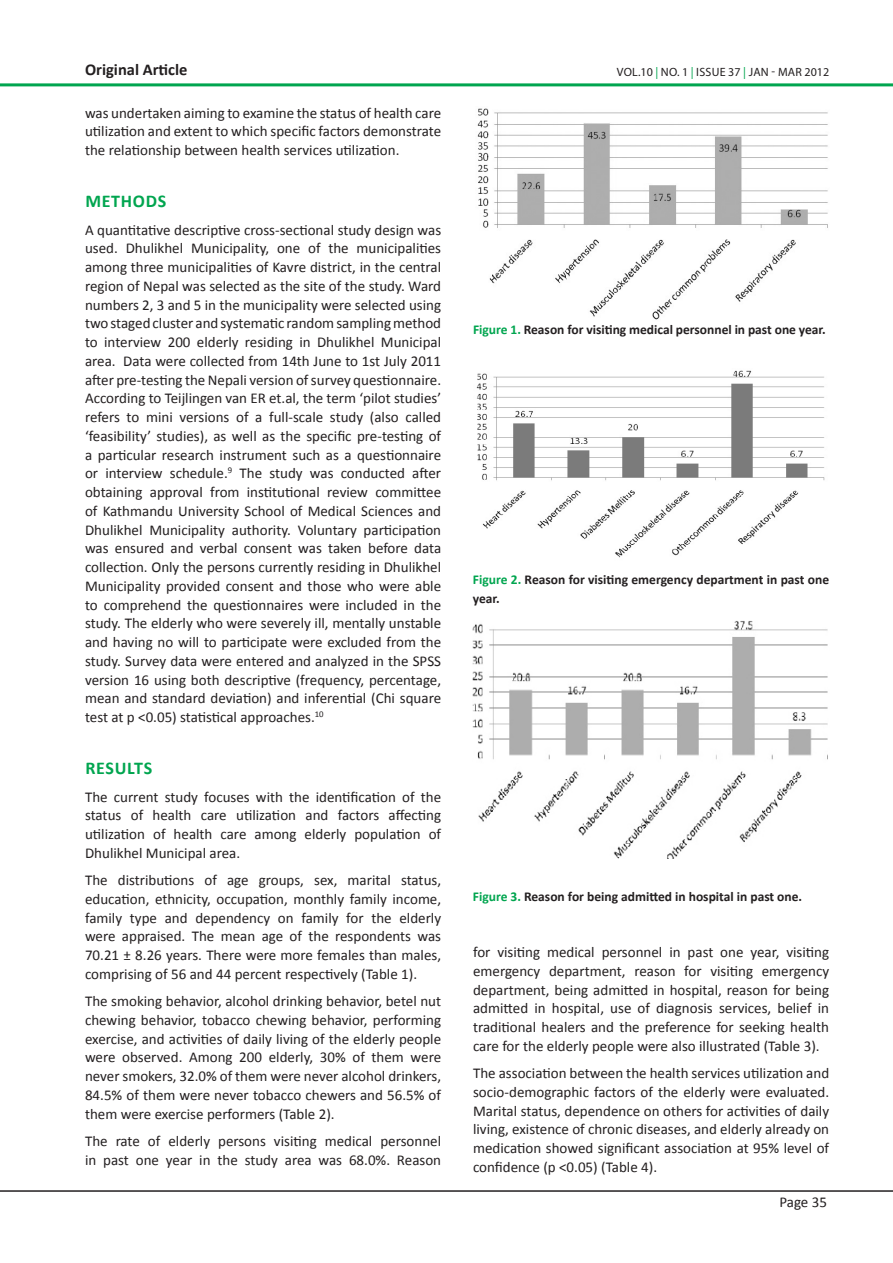
<style>
.page{position:relative;width:893px;height:1263px;background:#fff}
.page>*{position:absolute;margin:0;border:0;box-sizing:border-box;transform-origin:0 0}
.Heading_2_-_Sub_head{font:700 18px "Calibri";letter-spacing:.04em;color:#00a54f}
.Abstract_Words{font:700 16.5px "Calibri";color:#231f20}
.Normal_Text{font:15px/18.8px "Calibri";color:#231f20;text-align:justify}
.Table_Figure_Legend{font:15px/18.8px "Calibri";color:#231f20;text-align:justify}
.Table_Figure_Legend-2{font:700 13.5px/18.8px "Calibri";color:#231f20}
.t1{font:12px "Myriad Pro";letter-spacing:.02em;color:#231f20}
.s1{color:#00a54f}
</style>
<div class="page">
<hr style="left:0;top:1190px;width:893px;height:2px;background:#231f20">
<hr style="left:0;top:83px;width:893px;height:3px;background:#00a54f">
<img style="left:477px;top:108px;width:351px;height:212px">
<img style="left:476px;top:370px;width:349px;height:188px">
<img style="left:473px;top:621px;width:355px;height:237px">
<p class="Abstract_Words" style="left:85px;top:58px;width:104px">Original Article</p>
<p class="Normal_Text" style="left:85px;top:103px;width:358px">was undertaken aiming to examine the status of health care utilization and extent to which specific factors demonstrate the relationship between health services utilization.</p>
<p class="Heading_2_-_Sub_head" style="left:85px;top:190px;width:83px">METHODS</p>
<p class="Normal_Text" style="left:85px;top:220px;width:358px">A quantitative descriptive cross-sectional study design was used. Dhulikhel Municipality, one of the municipalities among three municipalities of Kavre district, in the central region of Nepal was selected as the site of the study. Ward numbers 2, 3 and 5 in the municipality were selected using two staged cluster and systematic random sampling method to interview 200 elderly residing in Dhulikhel Municipal area. Data were collected from 14th June to 1st July 2011 after pre-testing the Nepali version of survey questionnaire.<br>According to Teijlingen van ER et.al, the term ‘pilot studies’ refers to mini versions of a full-scale study (also called ‘feasibility’ studies), as well as the specific pre-testing of a particular research instrument such as a questionnaire or interview schedule.<sup>9</sup> The study was conducted after obtaining approval from institutional review committee of Kathmandu University School of Medical Sciences and Dhulikhel Municipality authority. Voluntary participation was ensured and verbal consent was taken before data collection. Only the persons currently residing in Dhulikhel Municipality provided consent and those who were able to comprehend the questionnaires were included in the study. The elderly who were severely ill, mentally unstable and having no will to participate were excluded from the study. Survey data were entered and analyzed in the SPSS version 16 using both descriptive (frequency, percentage, mean and standard deviation) and inferential (Chi square test at p &lt;0.05) statistical approaches.<sup>10</sup></p>
<p class="Heading_2_-_Sub_head" style="left:85px;top:757px;width:68px">RESULTS</p>
<p class="Normal_Text" style="left:85px;top:787px;width:358px">The current study focuses with the identification of the status of health care utilization and factors affecting utilization of health care among elderly population of Dhulikhel Municipal area.</p>
<p class="Table_Figure_Legend" style="left:85px;top:871px;width:358px">The distributions of age groups, sex, marital status, education, ethnicity, occupation, monthly family income, family type and dependency on family for the elderly were appraised. The mean age of the respondents was 70.21 ± 8.26 years. There were more females than males, comprising of 56 and 44 percent respectively (Table 1).</p>
<p class="Normal_Text" style="left:85px;top:992px;width:358px">The smoking behavior, alcohol drinking behavior, betel nut chewing behavior, tobacco chewing behavior, performing exercise, and activities of daily living of the elderly people were observed. Among 200 elderly, 30% of them were never smokers, 32.0% of them were never alcohol drinkers, 84.5% of them were never tobacco chewers and 56.5% of them were exercise performers (Table 2).</p>
<p class="Normal_Text" style="left:85px;top:1132px;width:358px">The rate of elderly persons visiting medical personnel in past one year in the study area was 68.0%. Reason</p>
<p class="t1" style="left:617px;top:65px;width:214px">VOL.10 <span class="s1">|</span> NO. 1 <span class="s1">|</span> ISSUE 37 <span class="s1">|</span> JAN - MAR 2012</p>
<p class="Table_Figure_Legend-2" style="left:473px;top:320px;width:354px"><span class="s1">Figure 1.</span> Reason for visiting medical personnel in past one year.</p>
<p class="Table_Figure_Legend-2" style="left:473px;top:571px;width:358px"><span class="s1">Figure 2.</span> Reason for visiting emergency department in past one year.</p>
<p class="Table_Figure_Legend-2" style="left:473px;top:887px;width:331px"><span class="s1">Figure 3.</span> Reason for being admitted in hospital in past one.</p>
<p class="Normal_Text" style="left:473px;top:943px;width:358px">for visiting medical personnel in past one year, visiting emergency department, reason for visiting emergency department, being admitted in hospital, reason for being admitted in hospital, use of diagnosis services, belief in traditional healers and the preference for seeking health care for the elderly people were also illustrated (Table 3).</p>
<p class="Normal_Text" style="left:473px;top:1064px;width:358px">The association between the health services utilization and socio-demographic factors of the elderly were evaluated.<br>Marital status, dependence on others for activities of daily living, existence of chronic diseases, and elderly already on medication showed significant association at 95% level of confidence (p &lt;0.05) (Table 4).</p>
<p class="Normal_Text" style="left:779px;top:1193px;width:49px">Page 35</p>
</div>
